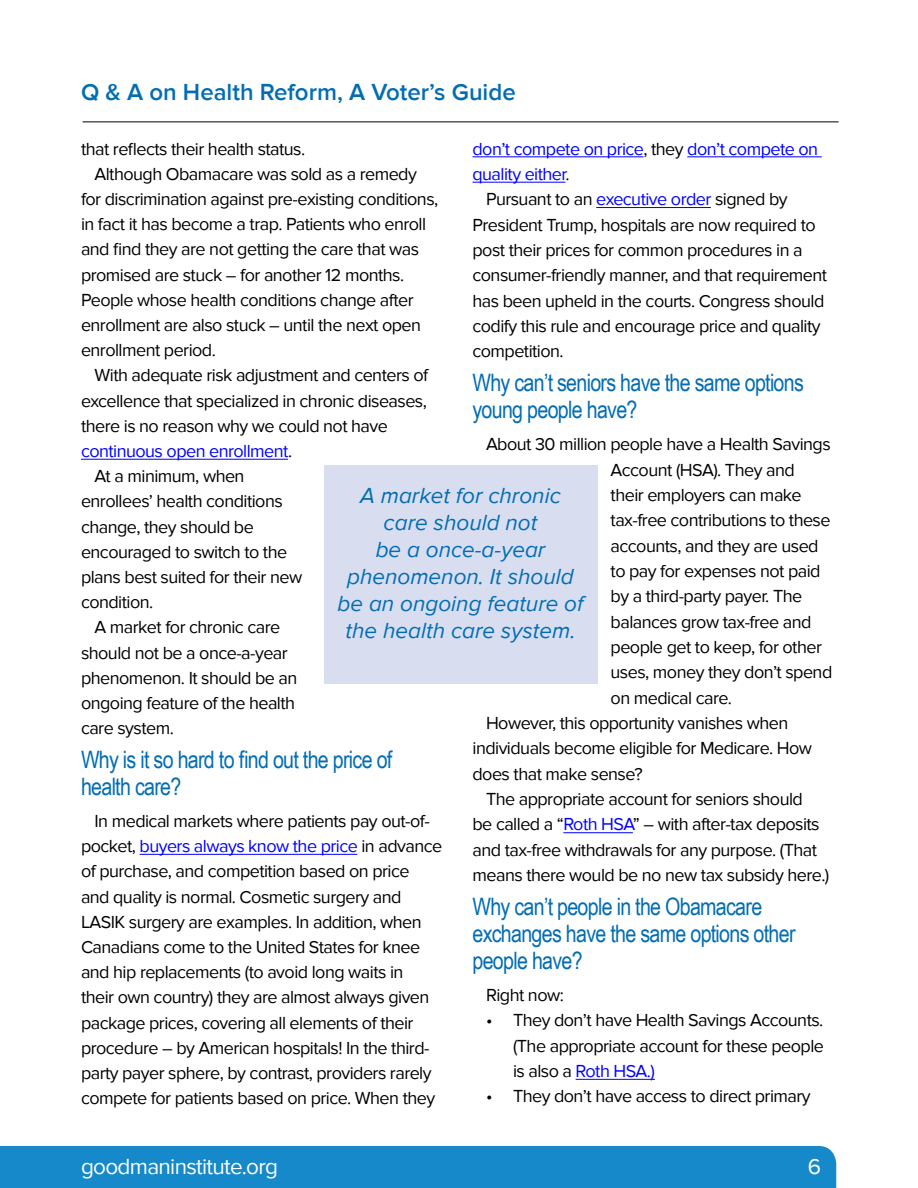
<style>
.page{position:relative;width:918px;height:1188px;background:#fff}
.page>*{position:absolute;margin:0;border:0;box-sizing:border-box;transform-origin:0 0}
.t1{font:24px/27px "Arial Narrow";letter-spacing:-.03em;color:#036db3}
.t2{font:600 24px "Proxima Nova";color:#036db3}
.t3{font:italic 22.5px/27px "Proxima Nova";color:#036db3;text-align:center}
.t4{font:22.5px "Proxima Nova";letter-spacing:-.03em;color:#fff}
.t5{font:18px/25.2px "Proxima Nova";letter-spacing:-.03em;color:#000}
.t6{font:18px "Proxima Nova";letter-spacing:-.03em;color:#00f}
.s1{color:#000}
.s2{color:#00f}
</style>
<div class="page">
<hr style="left:83px;top:121px;width:756px;height:1px;background:#000">
<div style="left:324px;top:465px;width:273px;height:219px;background:#d8def0"></div>
<div style="left:0;top:1146px;width:836px;height:42px;background:#1689ca"></div>
<hr style="left:81px;top:459px;width:207px;height:1px;background:#00f">
<hr style="left:140px;top:854px;width:217px;height:1px;background:#00f">
<hr style="left:472px;top:157px;width:171px;height:1px;background:#00f">
<hr style="left:687px;top:157px;width:135px;height:1px;background:#00f">
<hr style="left:472px;top:182px;width:93px;height:1px;background:#00f">
<hr style="left:596px;top:207px;width:115px;height:1px;background:#00f">
<hr style="left:563px;top:832px;width:70px;height:1px;background:#00f">
<hr style="left:576px;top:1079px;width:79px;height:1px;background:#00f">
<h1 class="t2" style="left:81px;top:78px;width:436px">Q &amp; A on Health Reform, A Voter’s Guide</h1>
<p class="t5" style="left:81px;top:136px;width:226px">that reflects their health status.</p>
<p class="t5" style="left:94px;top:162px;width:324px">Although Obamacare was sold as a remedy</p>
<p class="t5" style="left:81px;top:187px;width:359px">for discrimination against pre-existing conditions,</p>
<p class="t5" style="left:81px;top:212px;width:347px">in fact it has become a trap. Patients who enroll</p>
<p class="t5" style="left:81px;top:237px;width:340px">and find they are not getting the care that was</p>
<p class="t5" style="left:81px;top:262px;width:325px">promised are stuck – for another 12 months.</p>
<p class="t5" style="left:81px;top:288px;width:334px">People whose health conditions change after</p>
<p class="t5" style="left:81px;top:313px;width:342px">enrollment are also stuck – until the next open</p>
<p class="t5" style="left:81px;top:338px;width:136px">enrollment period.</p>
<p class="t5" style="left:94px;top:363px;width:335px">With adequate risk adjustment and centers of</p>
<p class="t5" style="left:81px;top:388px;width:347px">excellence that specialized in chronic diseases,</p>
<p class="t5" style="left:81px;top:414px;width:309px">there is no reason why we could not have</p>
<p class="t6" style="left:81px;top:441px;width:213px">continuous open enrollment<span class="s1">.</span></p>
<p class="t5" style="left:94px;top:464px;width:152px">At a minimum, when</p>
<p class="t5" style="left:81px;top:489px;width:203px">enrollees’ health conditions</p>
<p class="t5" style="left:81px;top:514px;width:174px">change, they should be</p>
<p class="t5" style="left:81px;top:540px;width:208px">encouraged to switch to the</p>
<p class="t5" style="left:81px;top:565px;width:223px">plans best suited for their new</p>
<p class="t5" style="left:81px;top:590px;width:74px">condition.</p>
<p class="t5" style="left:94px;top:615px;width:187px">A market for chronic care</p>
<p class="t5" style="left:81px;top:640px;width:208px">should not be a once-a-year</p>
<p class="t5" style="left:81px;top:666px;width:218px">phenomenon. It should be an</p>
<p class="t5" style="left:81px;top:691px;width:216px">ongoing feature of the health</p>
<p class="t5" style="left:81px;top:716px;width:94px">care system.</p>
<h1 class="t1" style="left:81px;top:745px;width:313px">Why is it so hard to find out the price of health care?</h1>
<p class="t5" style="left:81px;top:809px;width:363px;text-indent:14px">In medical markets where patients pay out-of&shy;pocket, <span class="s2">buyers always know the price</span> in advance of purchase, and competition based on price and quality is normal. Cosmetic surgery and LASIK surgery are examples. In addition, when Canadians come to the United States for knee and hip replacements (to avoid long waits in<br>their own country) they are almost always given package prices, covering all elements of their procedure – by American hospitals! In the third&shy;party payer sphere, by contrast, providers rarely compete for patients based on price. When they</p>
<p class="t6" style="left:472px;top:138px;width:347px">don’t compete on price<span class="s1">, they</span> don’t compete on</p>
<p class="t6" style="left:472px;top:164px;width:99px">quality either<span class="s1">.</span></p>
<p class="t5" style="left:486px;top:187px;width:303px">Pursuant to an <span class="s2">executive order</span> signed by</p>
<p class="t5" style="left:472px;top:212px;width:345px">President Trump, hospitals are now required to</p>
<p class="t5" style="left:472px;top:238px;width:332px">post their prices for common procedures in a</p>
<p class="t5" style="left:472px;top:263px;width:356px">consumer-friendly manner, and that requirement</p>
<p class="t5" style="left:472px;top:288px;width:353px">has been upheld in the courts. Congress should</p>
<p class="t5" style="left:472px;top:314px;width:350px">codify this rule and encourage price and quality</p>
<p class="t5" style="left:472px;top:339px;width:93px">competition.</p>
<h1 class="t1" style="left:472px;top:368px;width:333px">Why can’t seniors have the same options young people have?</h1>
<p class="t5" style="left:486px;top:432px;width:346px">About 30 million people have a Health Savings</p>
<p class="t5" style="left:611px;top:457px;width:186px">Account (HSA). They and</p>
<p class="t5" style="left:611px;top:483px;width:193px">their employers can make</p>
<p class="t5" style="left:611px;top:508px;width:222px">tax-free contributions to these</p>
<p class="t5" style="left:611px;top:533px;width:210px">accounts, and they are used</p>
<p class="t5" style="left:611px;top:559px;width:211px">to pay for expenses not paid</p>
<p class="t5" style="left:611px;top:584px;width:193px">by a third-party payer. The</p>
<p class="t5" style="left:611px;top:609px;width:202px">balances grow tax-free and</p>
<p class="t5" style="left:611px;top:635px;width:213px">people get to keep, for other</p>
<p class="t5" style="left:611px;top:660px;width:223px">uses, money they don’t spend</p>
<p class="t5" style="left:611px;top:685px;width:123px">on medical care.</p>
<p class="t5" style="left:486px;top:711px;width:304px">However, this opportunity vanishes when</p>
<p class="t5" style="left:472px;top:736px;width:341px">individuals become eligible for Medicare. How</p>
<p class="t5" style="left:472px;top:761px;width:172px">does that make sense?</p>
<p class="t5" style="left:486px;top:787px;width:318px">The appropriate account for seniors should</p>
<p class="t5" style="left:472px;top:812px;width:349px">be called a “<span class="s2">Roth HSA</span>” – with after-tax deposits</p>
<p class="t5" style="left:472px;top:837px;width:346px">and tax-free withdrawals for any purpose. (That</p>
<p class="t5" style="left:472px;top:863px;width:358px">means there would be no new tax subsidy here.)</p>
<h1 class="t1" style="left:472px;top:892px;width:325px">Why can’t people in the Obamacare exchanges have the same options other people have?</h1>
<p class="t5" style="left:486px;top:983px;width:79px">Right now:</p>
<p class="t5" style="left:513px;top:1008px;width:313px;text-align:justify;text-indent:-27px">• They don’t have Health Savings Accounts. (The appropriate account for these people is also a <span class="s2">Roth HSA.)</span></p>
<p class="t5" style="left:486px;top:1084px;width:326px">• They don’t have access to direct primary</p>
<p class="t3" style="left:338px;top:483px;width:247px">A market for chronic care should not<br>be a once-a-year phenomenon. It should be an ongoing feature of the health care system.</p>
<p class="t4" style="left:113px;top:1153px;width:202px">GoodmanInstitute.org</p>
<p class="t4" style="left:81px;top:1154px;width:199px">goodmaninstitute.org</p>
<p class="t4" style="left:808px;top:1154px;width:15px">6</p>
</div>
